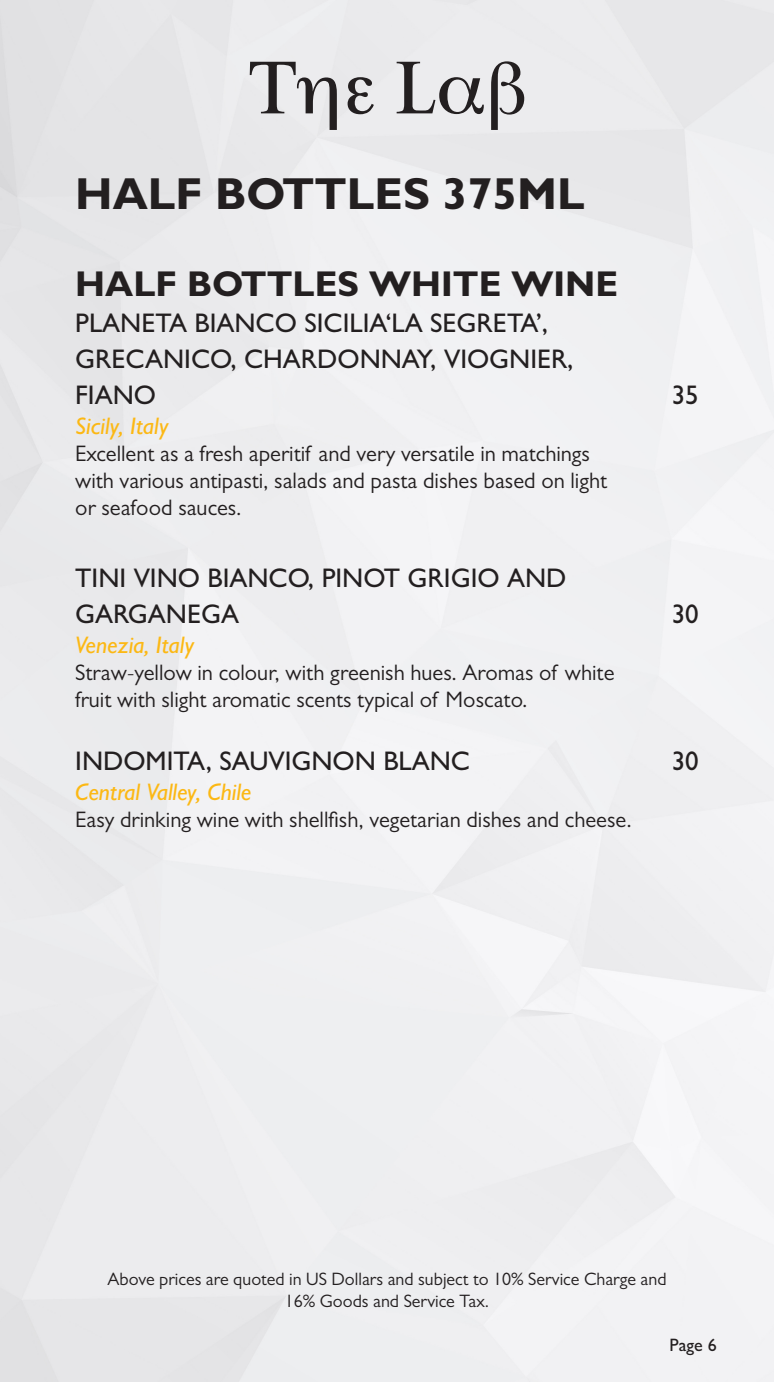
<style>
.page{position:relative;width:774px;height:1382px;background:#fff}
.page>*{position:absolute;margin:0;border:0;box-sizing:border-box;transform-origin:0 0}
.t1{font:700 45px "Gill Sans";color:#231f20}
.t2{font:700 36px "Gill Sans";color:#231f20}
.t3{font:500 27px/36px "Gill Sans";color:#231f20}
.t4{font:italic 500 24px "Gill Sans";color:#fcb814}
.t5{font:22.5px "Gill Sans";color:#231f20}
.t6{font:18px/21.6px "Gill Sans";color:#231f20;text-align:center}
.t7{font:500 18px "Gill Sans";color:#231f20}
</style>
<div class="page">
<svg style="left:250px;top:62px;width:87px;height:68px;background:#bdbcbe"></svg>
<svg style="left:348px;top:77px;width:26px;height:37px"></svg>
<svg style="left:491px;top:61px;width:33px;height:69px;background:#a3a2a4"></svg>
<svg style="left:397px;top:62px;width:87px;height:52px;background:#b7b6b8"></svg>
<p class="t1" style="left:75px;top:166px;width:511px">HALF BOTTLES 375ML</p>
<p class="t2" style="left:75px;top:261px;width:544px">HALF BOTTLES WHITE WINE</p>
<p class="t3" style="left:75px;top:304px;width:500px">PLANETA BIANCO SICILIA‘LA SEGRETA’,<br>GRECANICO, CHARDONNAY, VIOGNIER,</p>
<p class="t3" style="left:75px;top:376px;width:82px">FIANO</p>
<p class="t3" style="left:672px;top:376px;width:28px">35</p>
<p class="t4" style="left:75px;top:411px;width:95px">Sicily, Italy</p>
<p class="t5" style="left:75px;top:440px;width:516px">Excellent as a fresh aperitif and very versatile in matchings</p>
<p class="t5" style="left:75px;top:467px;width:533px">with various antipasti, salads and pasta dishes based on light</p>
<p class="t5" style="left:75px;top:494px;width:168px">or seafood sauces.</p>
<p class="t3" style="left:75px;top:559px;width:493px">TINI VINO BIANCO, PINOT GRIGIO AND</p>
<p class="t3" style="left:75px;top:595px;width:165px">GARGANEGA</p>
<p class="t3" style="left:672px;top:595px;width:28px">30</p>
<p class="t4" style="left:75px;top:630px;width:120px">Venezia, Italy</p>
<p class="t5" style="left:75px;top:659px;width:541px">Straw-yellow in colour, with greenish hues. Aromas of white</p>
<p class="t5" style="left:75px;top:686px;width:454px">fruit with slight aromatic scents typical of Moscato.</p>
<p class="t3" style="left:75px;top:742px;width:396px">INDOMITA, SAUVIGNON BLANC</p>
<p class="t3" style="left:672px;top:742px;width:28px">30</p>
<p class="t4" style="left:75px;top:777px;width:178px">Central Valley, Chile</p>
<p class="t5" style="left:75px;top:806px;width:558px">Easy drinking wine with shellfish, vegetarian dishes and cheese.</p>
<p class="t6" style="left:107px;top:1268px;width:561px">Above prices are quoted in US Dollars and subject to 10% Service Charge and<br>16% Goods and Service Tax.</p>
<p class="t7" style="left:669px;top:1334px;width:49px">Page 6</p>
</div>
